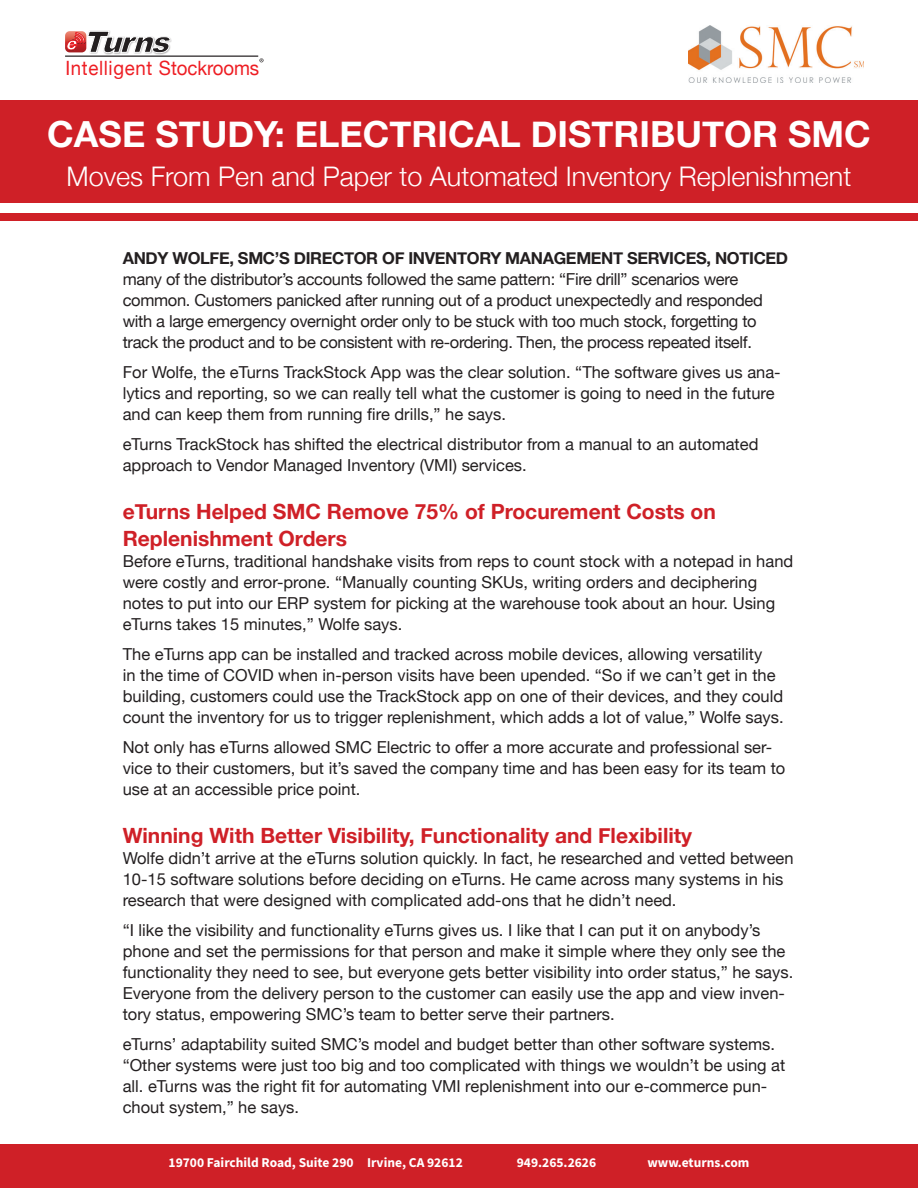
<style>
.page{position:relative;width:918px;height:1188px;background:#fff}
.page>*{position:absolute;margin:0;border:0;box-sizing:border-box;transform-origin:0 0}
.t1{font:700 36px "Helvetica Neue";color:#fff}
.t2{font:300 27px "Helvetica Neue";color:#fff}
.Subhead{font:700 21px/27px "Helvetica Neue";color:#cf2027}
.t3{font:19.65px "Helvetica Neue";letter-spacing:.035em;color:#ee1d23;scale:.95 1}
.Body_Copy_actual{font:16.5px/21px "Helvetica Neue";color:#231f20}
.Body_Copy_actual-2{font:16.5px/21px "Helvetica Neue";letter-spacing:-.02em;color:#231f20}
.t4{font:700 13.5px "Source Sans Pro";color:#fff}
.s1{font-weight:700}
</style>
<div class="page">
<div style="left:0;top:100px;width:918px;height:103px;background:#cf2027"></div>
<div style="left:0;top:213px;width:918px;height:8px;background:#cf2027"></div>
<div style="left:0;top:1145px;width:918px;height:43px;background:#cf2027"></div>
<img style="left:104px;top:53px;width:16px;height:2px">
<img style="left:134px;top:53px;width:17px;height:1px">
<img style="left:151px;top:38px;width:21px;height:17px">
<svg style="left:65px;top:31px;width:105px;height:22px"></svg>
<svg style="left:259px;top:58px;width:5px;height:4px"></svg>
<hr style="left:65px;top:56px;width:193px;height:1px;background:#231f20">
<img style="left:688px;top:25px;width:176px;height:58px">
<p class="t3" style="left:66px;top:54px;width:206px">Intelligent Stockrooms</p>
<p class="t1" style="left:47px;top:106px;width:825px">CASE STUDY: ELECTRICAL DISTRIBUTOR SMC</p>
<p class="t2" style="left:67px;top:155px;width:786px">Moves From Pen and Paper to Automated Inventory Replenishment</p>
<p class="Body_Copy_actual-2" style="left:123px;top:248px;width:667px"><span class="s1">ANDY WOLFE, SMC’S DIRECTOR OF INVENTORY MANAGEMENT SERVICES, NOTICED </span>many of the distributor’s accounts followed the same pattern: “Fire drill” scenarios were common. Customers panicked after running out of a product unexpectedly and responded with a large emergency overnight order only to be stuck with too much stock, forgetting to track the product and to be consistent with re-ordering. Then, the process repeated itself.</p>
<p class="Body_Copy_actual" style="left:123px;top:362px;width:659px">For Wolfe, the eTurns TrackStock App was the clear solution. “The software gives us ana&shy;lytics and reporting, so we can really tell what the customer is going to need in the future and can keep them from running fire drills,” he says.</p>
<p class="Body_Copy_actual" style="left:123px;top:434px;width:637px">eTurns TrackStock has shifted the electrical distributor from a manual to an automated approach to Vendor Managed Inventory (VMI) services.</p>
<p class="Subhead" style="left:123px;top:498px;width:595px">eTurns Helped SMC Remove 75% of Procurement Costs on<br>Replenishment Orders</p>
<p class="Body_Copy_actual" style="left:123px;top:551px;width:672px">Before eTurns, traditional handshake visits from reps to count stock with a notepad in hand were costly and error-prone. “Manually counting SKUs, writing orders and deciphering notes to put into our ERP system for picking at the warehouse took about an hour. Using eTurns takes 15 minutes,” Wolfe says.</p>
<p class="Body_Copy_actual" style="left:123px;top:644px;width:663px">The eTurns app can be installed and tracked across mobile devices, allowing versatility<br>in the time of COVID when in-person visits have been upended. “So if we can’t get in the building, customers could use the TrackStock app on one of their devices, and they could count the inventory for us to trigger replenishment, which adds a lot of value,” Wolfe says.</p>
<p class="Body_Copy_actual" style="left:123px;top:737px;width:664px">Not only has eTurns allowed SMC Electric to offer a more accurate and professional ser&shy;vice to their customers, but it’s saved the company time and has been easy for its team to use at an accessible price point.</p>
<p class="Subhead" style="left:123px;top:822px;width:571px">Winning With Better Visibility, Functionality and Flexibility</p>
<p class="Body_Copy_actual" style="left:123px;top:848px;width:672px">Wolfe didn’t arrive at the eTurns solution quickly. In fact, he researched and vetted between<br>10-15 software solutions before deciding on eTurns. He came across many systems in his research that were designed with complicated add-ons that he didn’t need.</p>
<p class="Body_Copy_actual" style="left:123px;top:920px;width:672px">“I like the visibility and functionality eTurns gives us. I like that I can put it on anybody’s phone and set the permissions for that person and make it simple where they only see the functionality they need to see, but everyone gets better visibility into order status,” he says.<br>Everyone from the delivery person to the customer can easily use the app and view inven&shy;tory status, empowering SMC’s team to better serve their partners.</p>
<p class="Body_Copy_actual" style="left:123px;top:1034px;width:664px">eTurns’ adaptability suited SMC’s model and budget better than other software systems. “Other systems were just too big and too complicated with things we wouldn’t be using at all. eTurns was the right fit for automating VMI replenishment into our e-commerce pun&shy;chout system,” he says.</p>
<p class="t4" style="left:169px;top:1153px;width:296px">19700 Fairchild Road, Suite 290 Irvine, CA 92612</p>
<p class="t4" style="left:517px;top:1153px;width:81px">949.265.2626</p>
<p class="t4" style="left:648px;top:1153px;width:103px">www.eturns.com</p>
</div>
